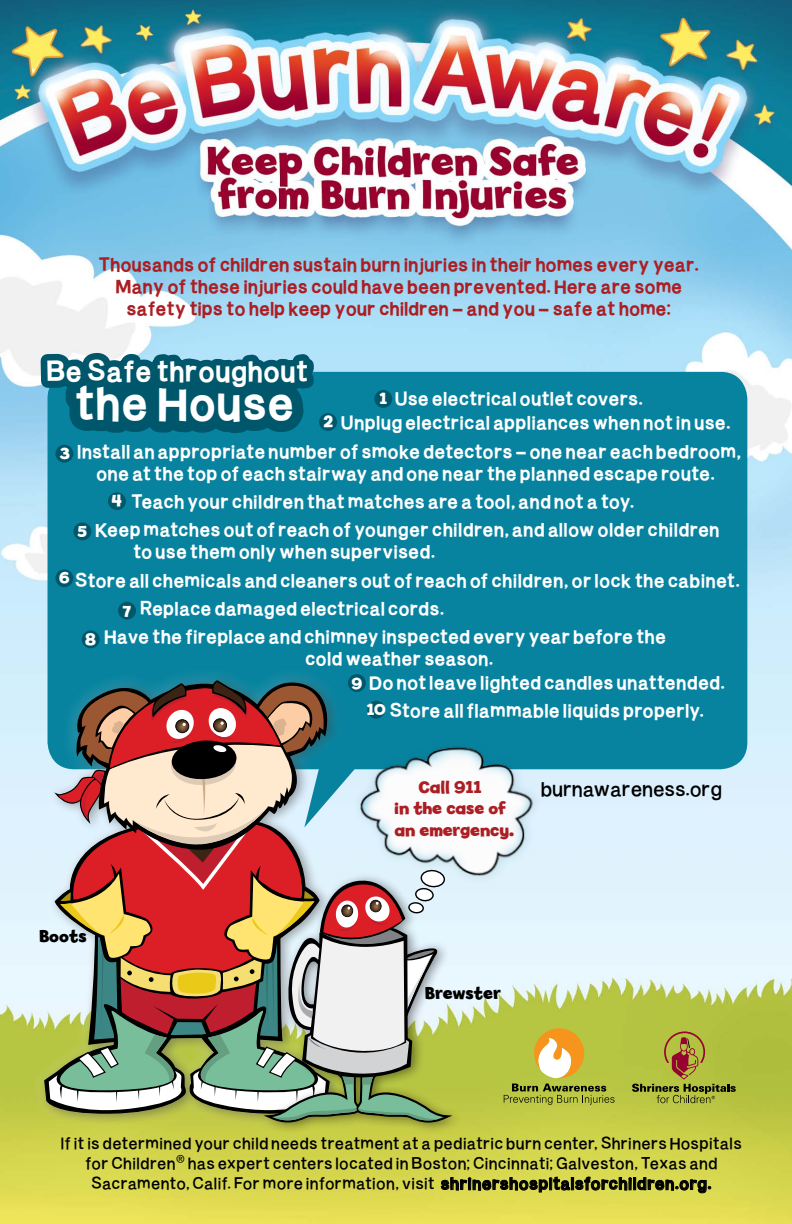
<style>
.page{position:relative;width:792px;height:1224px;background:#fff}
.page>*{position:absolute;margin:0;border:0;box-sizing:border-box;transform-origin:0 0}
.t1{font:44.4px "Burvetica Thick NC";color:#fff}
.t2{font:27px "Burvetica Thick NC";color:#fff}
.t3{font:20px "Burvetica NC";letter-spacing:-.01em;color:#000}
.t4{font:18px/24px "Burvetica Thick NC";letter-spacing:.005em;color:#fff}
.t5{font:18px/22px "Burvetica Thick NC";letter-spacing:-.01em;color:#ac1e23;text-align:center}
.t6{font:700 18px/21.6px "Billy";letter-spacing:-.01em;color:#ac1e23;text-align:center}
.t7{font:700 18px "Billy";color:#000}
.t8{font:700 17px "Billy";color:#fff}
.t9{font:16px/20px "Burvetica NC";letter-spacing:.015em;color:#000;text-align:center}
.s1{font-family:"Billy";font-weight:700;font-size:17px}
.s2{font-family:"Burvetica Thick NC"}
</style>
<div class="page">
<img style="left:0;top:0;width:792px;height:1224px">
<div style="left:48px;top:372px;width:699px;height:397px;background:#08839f;border-radius:27px"></div>
<svg style="left:21px;top:0;width:301px;height:522px"></svg>
<div style="left:29px;top:665px;width:316px;height:466px;background:#fff;opacity:.28"></div>
<svg style="left:441px;top:1153px;width:270px;height:40px;background:#bbbc46"></svg>
<div style="left:258px;top:873px;width:206px;height:261px;background:#000;opacity:.42"></div>
<img style="left:452px;top:746px;width:88px;height:140px">
<svg style="left:44px;top:680px;width:408px;height:443px"></svg>
<svg style="left:534px;top:1028px;width:50px;height:50px"></svg>
<svg style="left:504px;top:1084px;width:111px;height:21px;background:#929b35"></svg>
<svg style="left:632px;top:1031px;width:104px;height:72px;background:#a5a63a"></svg>
<div style="left:374px;top:390px;width:18px;height:18px;background:#00576b;border-radius:50%"></div>
<div style="left:319px;top:413px;width:18px;height:18px;background:#00576b;border-radius:50%"></div>
<div style="left:55px;top:445px;width:18px;height:18px;background:#00576b;border-radius:50%"></div>
<div style="left:73px;top:522px;width:18px;height:18px;background:#00576b;border-radius:50%"></div>
<div style="left:55px;top:569px;width:18px;height:18px;background:#00576b;border-radius:50%"></div>
<div style="left:348px;top:674px;width:18px;height:18px;background:#00576b;border-radius:50%"></div>
<div style="left:367px;top:701px;width:18px;height:18px;background:#00576b;border-radius:50%"></div>
<div style="left:82px;top:630px;width:18px;height:18px;background:#00576b;border-radius:50%"></div>
<div style="left:118px;top:602px;width:18px;height:18px;background:#00576b;border-radius:50%"></div>
<div style="left:108px;top:492px;width:18px;height:18px;background:#00576b;border-radius:50%"></div>
<p class="t5" style="left:99px;top:253px;width:602px">Thousands of children sustain burn injuries in their homes every year.<br>Many of these injuries could have been prevented. Here are some safety tips to help keep your children – and you – safe at home:</p>
<h2 class="t2" style="left:46px;top:353px;width:264px">Be Safe throughout</h2>
<h1 class="t1" style="left:75px;top:373px;width:221px">the House</h1>
<p class="t4" style="left:323px;top:386px;width:409px;text-indent:56px"><span class="s1">1</span> Use electrical outlet covers.<br><span class="s1">2</span> Unplug electrical appliances when not in use.</p>
<p class="t4" style="left:59px;top:440px;width:683px;line-height:22px;text-align:center"><span class="s1">3</span> Install an appropriate number of smoke detectors – one near each bedroom, one at the top of each stairway and one near the planned escape route.</p>
<p class="t4" style="left:95px;top:487px;width:626px;line-height:28.2px;text-indent:36px">Teach your children that matches are a tool, and not a toy.<br>Keep matches out of reach of younger children, and allow older children</p>
<p class="t4" style="left:133px;top:539px;width:304px">to use them only when supervised.</p>
<p class="t4" style="left:75px;top:567px;width:667px">Store all chemicals and cleaners out of reach of children, or lock the cabinet.</p>
<p class="t4" style="left:140px;top:595px;width:306px">Replace damaged electrical cords.</p>
<p class="t4" style="left:85px;top:624px;width:583px"><sub>8</sub> Have the fireplace and chimney inspected every year before the</p>
<p class="t4" style="left:351px;top:646px;width:375px;text-indent:-46px">cold weather season.<br><span class="s1">9</span> Do not leave lighted candles unattended.</p>
<p class="t4" style="left:367px;top:698px;width:339px"><span class="s1">10</span> Store all flammable liquids properly.</p>
<p class="t8" style="left:112px;top:491px;width:12px">4</p>
<p class="t8" style="left:77px;top:522px;width:11px">5</p>
<p class="t8" style="left:59px;top:568px;width:12px">6</p>
<p class="t8" style="left:123px;top:601px;width:10px">7</p>
<p class="t7" style="left:39px;top:926px;width:49px">Boots</p>
<p class="t6" style="left:394px;top:776px;width:122px">Call 911<br>in the case of an emergency.</p>
<p class="t3" style="left:541px;top:776px;width:183px">burnawareness.org</p>
<p class="t7" style="left:425px;top:983px;width:78px">Brewster</p>
<p class="t9" style="left:61px;top:1133px;width:682px">If it is determined your child needs treatment at a pediatric burn center, Shriners Hospitals for Children<sup>®</sup> has expert centers located in Boston; Cincinnati; Galveston, Texas and<br>Sacramento, Calif. For more information, visit <span class="s2">shrinershospitalsforchildren.org.</span></p>
</div>
